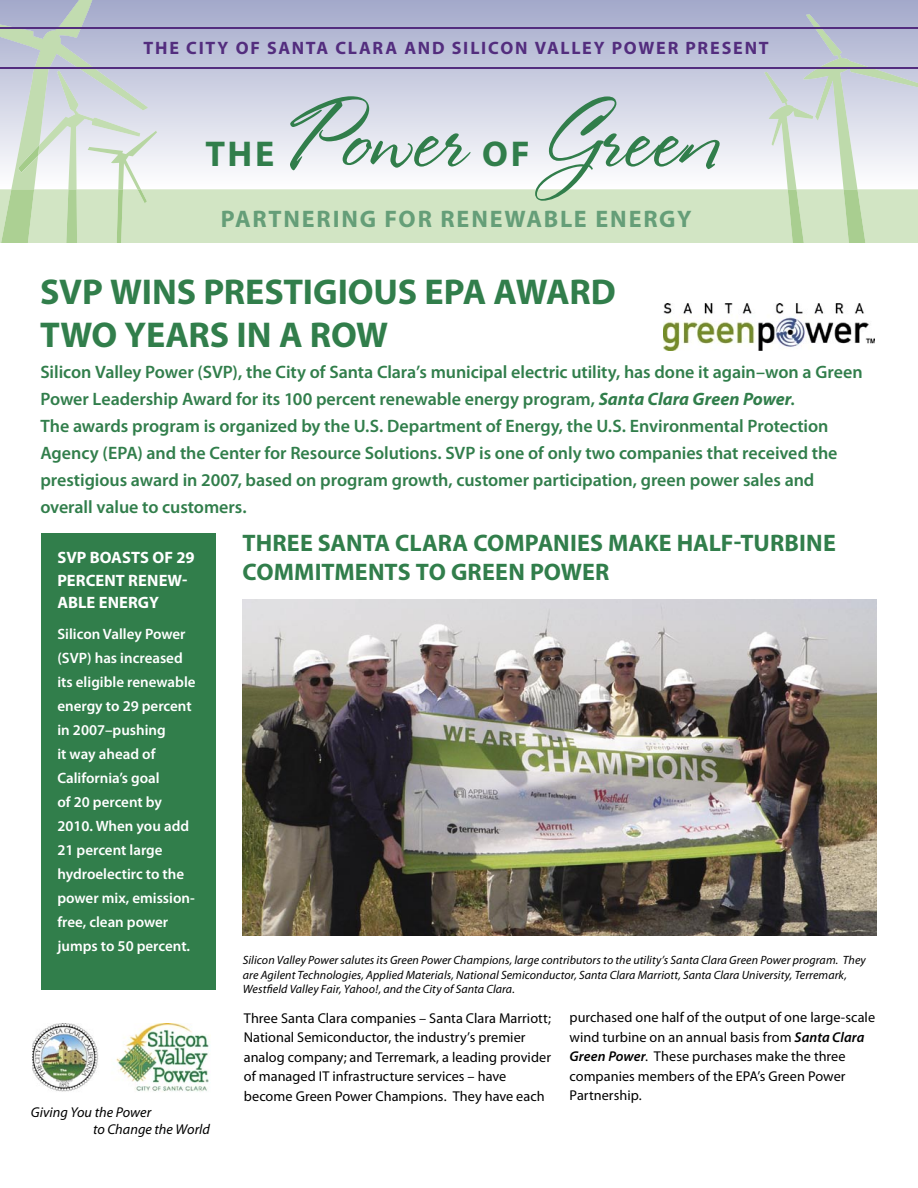
<style>
.page{position:relative;width:918px;height:1188px;background:#fff}
.page>*{position:absolute;margin:0;border:0;box-sizing:border-box;transform-origin:0 0}
.t1{font:90px "Stephanie Marie JF";letter-spacing:.01em;color:#317e4b}
.t2{font:700 36px/43.2px "Myriad Pro";letter-spacing:-.005em;color:#317e4b}
.Main_Paragraph_Copy{font:700 24px/28.8px "Myriad Pro";letter-spacing:.005em;color:#317e4b}
.t3{font:700 24px "Myriad Pro";letter-spacing:.075em;color:#659e78}
.intro_paragraph{font:600 18px/27px "Myriad Pro";letter-spacing:-.005em;color:#317e4b}
.t4{font:700 18px "Myriad Pro";letter-spacing:.1em;color:#532d7e}
.t5{font:700 16.5px/22.5px "Myriad Pro";color:#fff}
.Side_Bar_Copy{font:600 15px/24px "Myriad Pro";color:#fff}
.Main_Paragraph_Copy-2{font:14.25px/19.5px "Myriad Pro";letter-spacing:.005em;color:#000}
.Tagline{font:italic 14.25px "Myriad Pro";color:#000}
.t6{font:italic 12px/14.4px "Myriad Pro";letter-spacing:.01em;color:#000}
.s1{font-weight:700;font-style:italic}
.s2{font-weight:600;font-style:italic}
</style>
<div class="page">
<img style="left:243px;top:600px;width:634px;height:336px">
<div style="left:41px;top:533px;width:175px;height:457px;background:#317e4b"></div>
<img style="left:32px;top:1024px;width:177px;height:68px">
<img style="left:664px;top:303px;width:210px;height:48px">
<svg style="left:157px;top:0;width:761px;height:167px;background:#c9cce0"></svg>
<div style="left:157px;top:189px;width:607px;height:53px;background:#d2e5c4"></div>
<svg style="left:0;top:0;width:157px;height:242px;background:#cad5cf"></svg>
<svg style="left:764px;top:14px;width:154px;height:228px;background:#ced8d5"></svg>
<hr style="left:0;top:27px;width:918px;height:1px;background:#532d7e">
<hr style="left:0;top:67px;width:918px;height:1px;background:#532d7e">
<p class="t4" style="left:144px;top:37px;width:627px">THE CITY OF SANTA CLARA AND SILICON VALLEY POWER PRESENT</p>
<p class="t2" style="left:206px;top:133px;width:70px">THE</p>
<p class="t1" style="left:287px;top:83px;width:179px">Power</p>
<p class="t1" style="left:542px;top:83px;width:179px">Green</p>
<p class="t2" style="left:482px;top:133px;width:49px">OF</p>
<p class="t3" style="left:221px;top:205px;width:472px">PARTNERING FOR RENEWABLE ENERGY</p>
<p class="t2" style="left:40px;top:270px;width:577px">SVP WINS PRESTIGIOUS EPA AWARD<br>TWO YEARS IN A ROW</p>
<p class="intro_paragraph" style="left:40px;top:359px;width:824px">Silicon Valley Power (SVP), the City of Santa Clara’s municipal electric utility, has done it again–won a Green<br>Power Leadership Award for its 100 percent renewable energy program, <span class="s1">Santa Clara Green Power</span>.</p>
<p class="intro_paragraph" style="left:40px;top:413px;width:799px">The awards program is organized by the U.S. Department of Energy, the U.S. Environmental Protection<br>Agency (EPA) and the Center for Resource Solutions. SVP is one of only two companies that received the prestigious award in 2007, based on program growth, customer participation, green power sales and</p>
<p class="intro_paragraph" style="left:40px;top:494px;width:208px">overall value to customers.</p>
<p class="t5" style="left:57px;top:547px;width:139px">SVP BOASTS OF 29<br>PERCENT RENEW-<br>ABLE ENERGY</p>
<p class="Side_Bar_Copy" style="left:57px;top:622px;width:140px">Silicon Valley Power (SVP) has increased its eligible renewable energy to 29 percent in 2007–pushing<br>it way ahead of<br>California’s goal<br>of 20 percent by<br>2010. When you add<br>21 percent large hydroelectirc to the power mix, emission&shy;free, clean power jumps to 50 percent.</p>
<p class="Tagline" style="left:31px;top:1105px;width:122px">Giving You the Power</p>
<p class="Tagline" style="left:93px;top:1122px;width:118px">to Change the World</p>
<p class="Main_Paragraph_Copy" style="left:243px;top:529px;width:595px">THREE SANTA CLARA COMPANIES MAKE HALF-TURBINE<br>COMMITMENTS TO GREEN POWER</p>
<p class="t6" style="left:243px;top:953px;width:625px">Silicon Valley Power salutes its Green Power Champions, large contributors to the utility’s Santa Clara Green Power program. They are Agilent Technologies, Applied Materials, National Semiconductor, Santa Clara Marriott, Santa Clara University, Terremark,<br>Westfield Valley Fair, Yahoo!, and the City of Santa Clara.</p>
<p class="Main_Paragraph_Copy-2" style="left:244px;top:1009px;width:309px">Three Santa Clara companies – Santa Clara Marriott; National Semiconductor, the industry’s premier analog company; and Terremark, a leading provider of managed IT infrastructure services – have become Green Power Champions. They have each</p>
<p class="Main_Paragraph_Copy-2" style="left:570px;top:1008px;width:307px">purchased one half of the output of one large-scale wind turbine on an annual basis from <span class="s2">Santa Clara Green Power</span>. These purchases make the three companies members of the EPA’s Green Power Partnership.</p>
</div>
